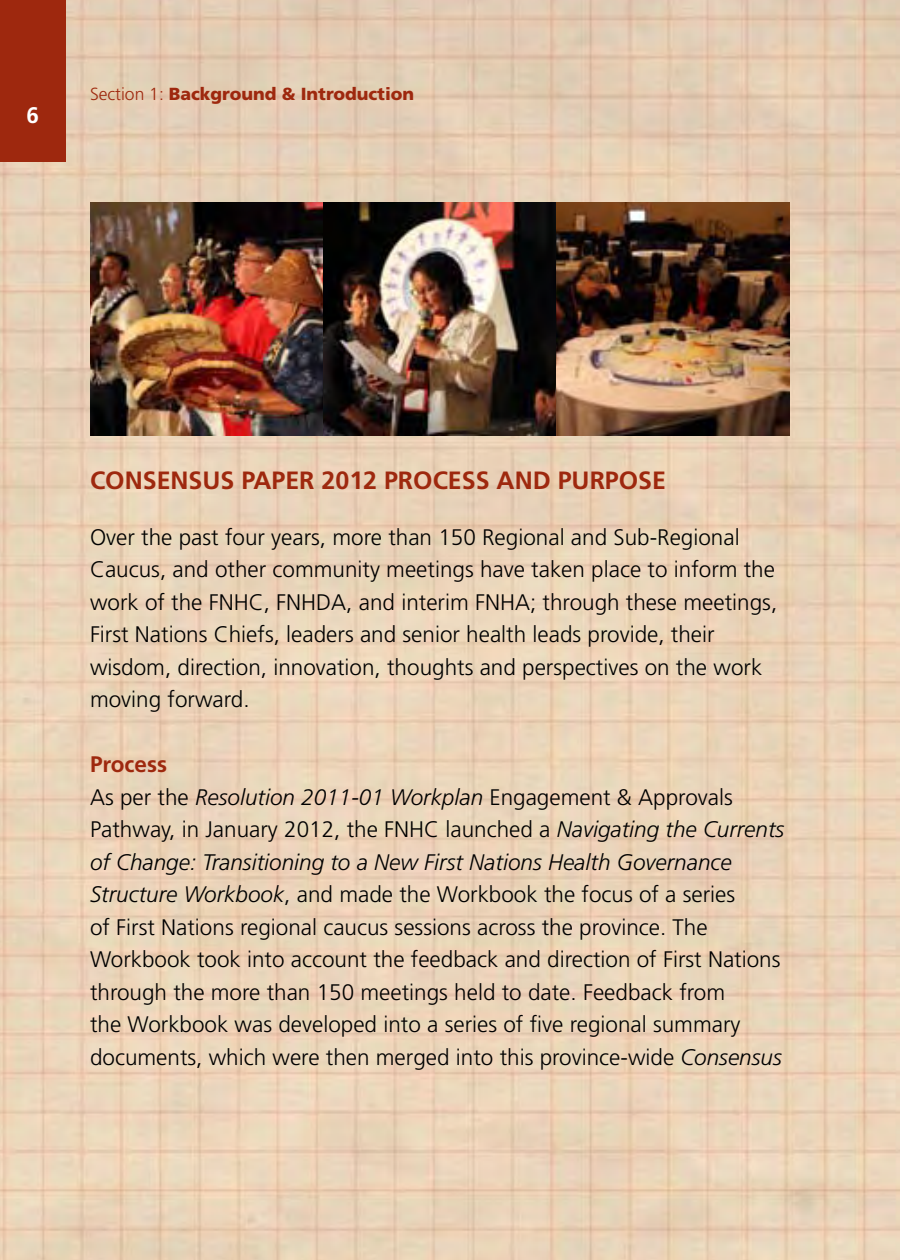
<style>
.page{position:relative;width:900px;height:1260px;background:#fff}
.page>*{position:absolute;margin:0;border:0;box-sizing:border-box;transform-origin:0 0}
.t1{font:700 25px "Frutiger";color:#9e280e}
.t2{font:300 22.5px/32.5px "Frutiger";color:#000}
.t3{font:700 22.5px "Frutiger";color:#fff}
.t4{font:900 17.5px "Frutiger CE";color:#9e280e}
.s1{font-family:"Frutiger";font-weight:300}
.s2{font-weight:700;color:#9e280e}
.s3{font-style:italic}
</style>
<div class="page">
<img style="left:0;top:0;width:900px;height:1260px">
<div style="left:0;top:0;width:65px;height:161px;background:#9e280e"></div>
<img style="left:90px;top:202px;width:699px;height:234px">
<p class="t3" style="left:27px;top:101px;width:14px">6</p>
<p class="t4" style="left:90px;top:83px;width:326px"><span class="s1">Section 1:</span> Background &amp; Introduction</p>
<p class="t1" style="left:90px;top:465px;width:578px">CONSENSUS PAPER 2012 PROCESS AND PURPOSE</p>
<p class="t2" style="left:90px;top:521px;width:689px">Over the past four years, more than 150 Regional and Sub-Regional Caucus, and other community meetings have taken place to inform the work of the FNHC, FNHDA, and interim FNHA; through these meetings, First Nations Chiefs, leaders and senior health leads provide, their wisdom, direction, innovation, thoughts and perspectives on the work moving forward.</p>
<p class="t2" style="left:90px;top:748px;width:696px"><span class="s2">Process<br></span>As per the <span class="s3">Resolution 2011-01 Workplan</span> Engagement &amp; Approvals Pathway, in January 2012, the FNHC launched a <span class="s3">Navigating the Currents of Change: Transitioning to a New First Nations Health Governance Structure Workbook</span>, and made the Workbook the focus of a series<br>of First Nations regional caucus sessions across the province. The Workbook took into account the feedback and direction of First Nations through the more than 150 meetings held to date. Feedback from<br>the Workbook was developed into a series of five regional summary documents, which were then merged into this province-wide <span class="s3">Consensus</span></p>
</div>
